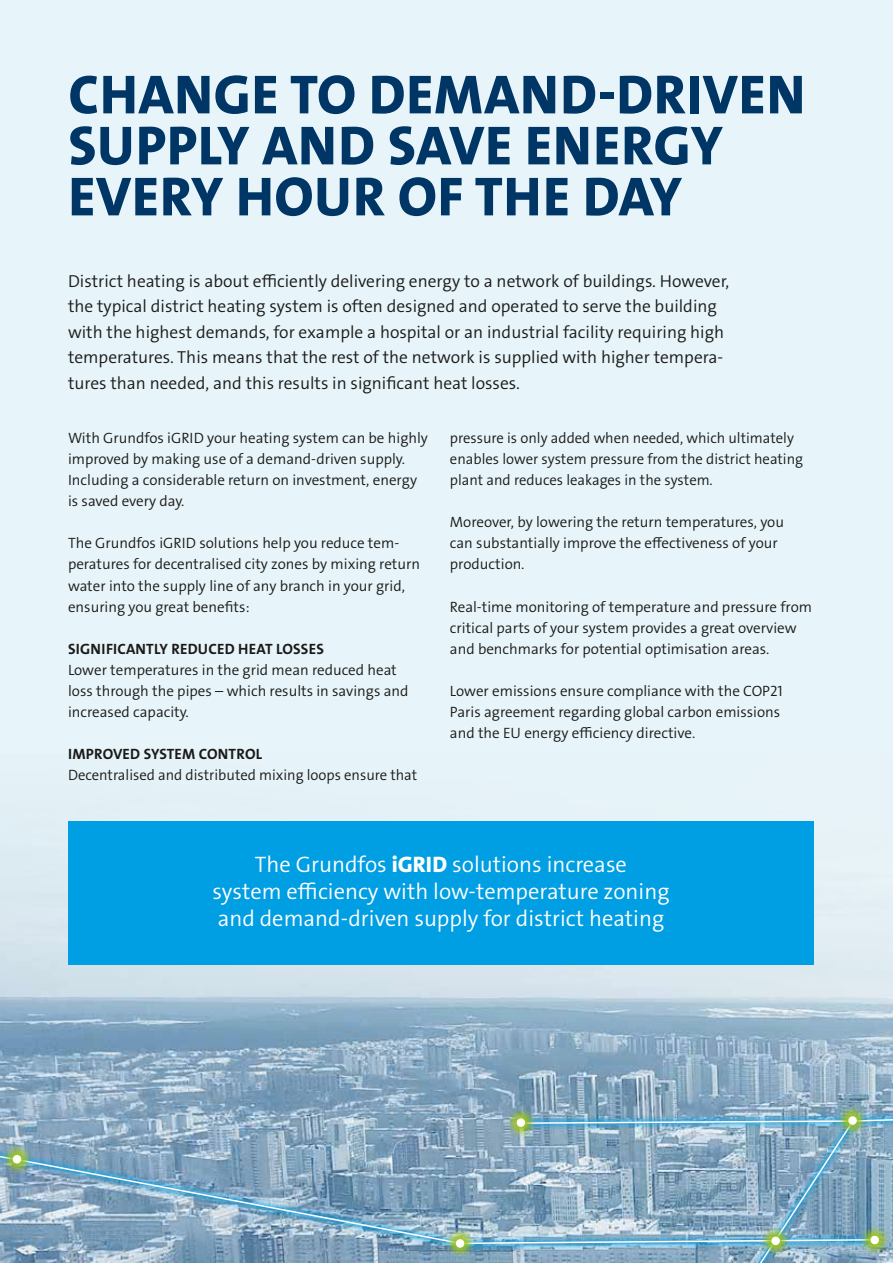
<style>
.page{position:relative;width:893px;height:1263px;background:#e7f4f9}
.page>*{position:absolute;margin:0;border:0;box-sizing:border-box;transform-origin:0 0}
.t1{font:55.5px/51px "Grundfos The Sans V2 OT 8 XB";letter-spacing:.015em;color:#003665}
.t2{font:22.5px/27px "Grundfos The Sans V2 OT 4 SL";color:#fff;text-align:center}
.t3{font:17.4px/25.5px "Grundfos The Sans V2 OT 4 SL";color:#1a1a18}
.t4{font:15px/21px "Grundfos The Sans V2 OT 4 SL";color:#1a1a18}
.t5{font:15px "Grundfos The Sans V2 OT 7 B";letter-spacing:.015em;color:#1a1a18}
.s1{font-family:"Grundfos The Sans V2 OT 8 XB"}
</style>
<div class="page">
<img style="left:0;top:851px;width:893px;height:412px">
<div style="left:514px;top:1040px;width:379px;height:92px;background:#009ee3;opacity:.9"></div>
<svg style="left:520px;top:1046px;width:373px;height:217px;background:#8daec5"></svg>
<svg style="left:837px;top:1104px;width:31px;height:32px"></svg>
<div style="left:848px;top:1116px;width:9px;height:9px;background:#fff;border-radius:50%"></div>
<div style="left:0;top:1146px;width:880px;height:106px;background:#009ee3;opacity:.9"></div>
<svg style="left:0;top:1153px;width:874px;height:92px;background:#88aac2"></svg>
<svg style="left:444px;top:1227px;width:32px;height:32px"></svg>
<div style="left:456px;top:1239px;width:8px;height:9px;background:#fff;border-radius:50%"></div>
<svg style="left:760px;top:1225px;width:32px;height:32px"></svg>
<div style="left:771px;top:1236px;width:9px;height:9px;background:#fff;border-radius:50%"></div>
<svg style="left:859px;top:1224px;width:32px;height:32px"></svg>
<div style="left:870px;top:1236px;width:9px;height:8px;background:#fff;border-radius:50%"></div>
<svg style="left:1px;top:1143px;width:32px;height:32px"></svg>
<div style="left:13px;top:1155px;width:8px;height:8px;background:#fff;border-radius:50%"></div>
<svg style="left:505px;top:1107px;width:32px;height:31px"></svg>
<div style="left:517px;top:1118px;width:8px;height:9px;background:#fff;border-radius:50%"></div>
<div style="left:68px;top:821px;width:746px;height:143px;background:#009ee3"></div>
<h1 class="t1" style="left:68px;top:70px;width:738px">CHANGE TO DEMAND-DRIVEN<br>SUPPLY AND SAVE ENERGY<br>EVERY HOUR OF THE DAY</h1>
<p class="t3" style="left:68px;top:268px;width:663px">District heating is about efficiently delivering energy to a network of buildings. However, the typical district heating system is often designed and operated to serve the building with the highest demands, for example a hospital or an industrial facility requiring high temperatures. This means that the rest of the network is supplied with higher tempera&shy;tures than needed, and this results in significant heat losses.</p>
<p class="t4" style="left:68px;top:428px;width:361px">With Grundfos iGRID your heating system can be highly improved by making use of a demand-driven supply.<br>Including a considerable return on investment, energy is saved every day.</p>
<p class="t4" style="left:68px;top:533px;width:354px">The Grundfos iGRID solutions help you reduce tem&shy;peratures for decentralised city zones by mixing return water into the supply line of any branch in your grid, ensuring you great benefits:</p>
<p class="t5" style="left:68px;top:639px;width:257px">SIGNIFICANTLY REDUCED HEAT LOSSES</p>
<p class="t4" style="left:68px;top:659px;width:342px">Lower temperatures in the grid mean reduced heat loss through the pipes – which results in savings and increased capacity.</p>
<p class="t5" style="left:68px;top:744px;width:196px">IMPROVED SYSTEM CONTROL</p>
<p class="t4" style="left:68px;top:764px;width:351px">Decentralised and distributed mixing loops ensure that</p>
<p class="t4" style="left:450px;top:428px;width:355px">pressure is only added when needed, which ultimately enables lower system pressure from the district heating plant and reduces leakages in the system.</p>
<p class="t4" style="left:450px;top:512px;width:336px">Moreover, by lowering the return temperatures, you can substantially improve the effectiveness of your production.</p>
<p class="t4" style="left:450px;top:596px;width:364px">Real-time monitoring of temperature and pressure from critical parts of your system provides a great overview and benchmarks for potential optimisation areas.</p>
<p class="t4" style="left:450px;top:680px;width:334px">Lower emissions ensure compliance with the COP21<br>Paris agreement regarding global carbon emissions and the EU energy efficiency directive.</p>
<h2 class="t2" style="left:212px;top:851px;width:459px">The Grundfos <span class="s1">iGRID</span> solutions increase<br>system efficiency with low-temperature zoning and demand-driven supply for district heating</h2>
</div>
